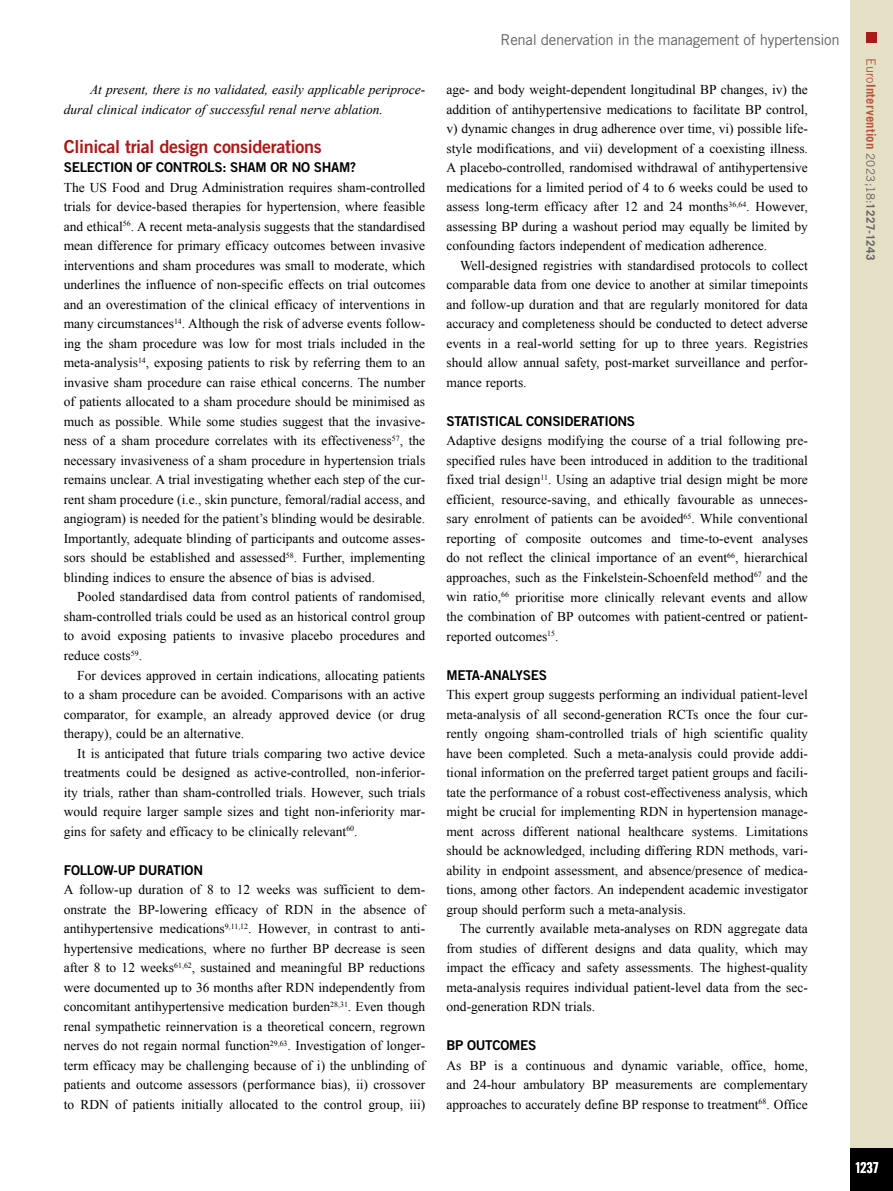
<style>
.page{position:relative;width:893px;height:1191px;background:#fff}
.page>*{position:absolute;margin:0;border:0;box-sizing:border-box;transform-origin:0 0}
.t1{font:18px "Trade Gothic LT Std Bd 2";letter-spacing:-.02em;color:#a91b18}
.t2{font:15px "Trade Gothic LT Std";letter-spacing:-.02em;color:#646363}
.t3{font:15px "Trade Gothic LT Std Bd Cn 20";color:#fff}
.t4{font:13.5px/19.5px "Times New Roman";color:#000;text-align:justify}
.t5{font:italic 13.5px/19.5px "Times New Roman";color:#000}
.t6{font:13.5px "Trade Gothic LT Std Bd 2";letter-spacing:-.02em;color:#000}
.t7{font:700 12.75px "Trade Gothic LT Std";letter-spacing:.015em;color:#bc533d}
.s1{font-weight:400}
.s2{font-weight:400;font-size:11.7px;color:#646363}
.s3{font-size:11.7px;color:#646363}
</style>
<div class="page">
<div style="left:850px;top:0;width:43px;height:1191px;background:#e4e0c5"></div>
<div style="left:850px;top:1148px;width:43px;height:43px;background:#000"></div>
<div style="left:866px;top:32px;width:11px;height:10px;background:#a91b18"></div>
<p class="t5" style="left:64px;top:80px;width:363px;text-indent:26px">At present, there is no validated, easily applicable periproce&shy;dural clinical indicator of successful renal nerve ablation.</p>
<h1 class="t1" style="left:64px;top:135px;width:259px">Clinical trial design considerations</h1>
<p class="t6" style="left:64px;top:159px;width:294px">SELECTION OF CONTROLS: SHAM OR NO SHAM?</p>
<p class="t4" style="left:64px;top:177px;width:363px">The US Food and Drug Administration requires sham-controlled trials for device-based therapies for hypertension, where feasible and ethical<sup>56</sup>. A recent meta-analysis suggests that the standardised mean difference for primary efficacy outcomes between invasive interventions and sham procedures was small to moderate, which underlines the influence of non-specific effects on trial outcomes and an overestimation of the clinical efficacy of interventions in many circumstances<sup>14</sup>. Although the risk of adverse events follow&shy;ing the sham procedure was low for most trials included in the meta-analysis<sup>14</sup>, exposing patients to risk by referring them to an invasive sham procedure can raise ethical concerns. The number of patients allocated to a sham procedure should be minimised as much as possible. While some studies suggest that the invasive&shy;ness of a sham procedure correlates with its effectiveness<sup>57</sup>, the necessary invasiveness of a sham procedure in hypertension trials remains unclear. A trial investigating whether each step of the cur&shy;rent sham procedure (i.e., skin puncture, femoral/radial access, and angiogram) is needed for the patient’s blinding would be desirable.<br>Importantly, adequate blinding of participants and outcome asses&shy;sors should be established and assessed<sup>58</sup>. Further, implementing blinding indices to ensure the absence of bias is advised.</p>
<p class="t4" style="left:64px;top:587px;width:363px;text-indent:14px">Pooled standardised data from control patients of randomised, sham-controlled trials could be used as an historical control group to avoid exposing patients to invasive placebo procedures and reduce costs<sup>59</sup>.</p>
<p class="t4" style="left:64px;top:665px;width:363px;text-indent:14px">For devices approved in certain indications, allocating patients to a sham procedure can be avoided. Comparisons with an active comparator, for example, an already approved device (or drug therapy), could be an alternative.</p>
<p class="t4" style="left:64px;top:743px;width:363px;text-indent:14px">It is anticipated that future trials comparing two active device treatments could be designed as active-controlled, non-inferior&shy;ity trials, rather than sham-controlled trials. However, such trials would require larger sample sizes and tight non-inferiority mar&shy;gins for safety and efficacy to be clinically relevant<sup>60</sup>.</p>
<p class="t6" style="left:64px;top:861px;width:141px">FOLLOW-UP DURATION</p>
<p class="t4" style="left:64px;top:879px;width:363px">A follow-up duration of 8 to 12 weeks was sufficient to dem&shy;onstrate the BP-lowering efficacy of RDN in the absence of antihypertensive medications<sup>9,11,12</sup>. However, in contrast to anti&shy;hypertensive medications, where no further BP decrease is seen after 8 to 12 weeks<sup>61,62</sup>, sustained and meaningful BP reductions were documented up to 36 months after RDN independently from concomitant antihypertensive medication burden<sup>28,31</sup>. Even though renal sympathetic reinnervation is a theoretical concern, regrown nerves do not regain normal function<sup>29,63</sup>. Investigation of longer&shy;term efficacy may be challenging because of i) the unblinding of patients and outcome assessors (performance bias), ii) crossover to RDN of patients initially allocated to the control group, iii)</p>
<p class="t2" style="left:501px;top:30px;width:341px">Renal denervation in the management of hypertension</p>
<p class="t4" style="left:446px;top:80px;width:363px">age- and body weight-dependent longitudinal BP changes, iv) the addition of antihypertensive medications to facilitate BP control, v) dynamic changes in drug adherence over time, vi) possible life&shy;style modifications, and vii) development of a coexisting illness.<br>A placebo-controlled, randomised withdrawal of antihypertensive medications for a limited period of 4 to 6 weeks could be used to assess long-term efficacy after 12 and 24 months<sup>36,64</sup>. However, assessing BP during a washout period may equally be limited by confounding factors independent of medication adherence.</p>
<p class="t4" style="left:446px;top:255px;width:363px;text-indent:14px">Well-designed registries with standardised protocols to collect comparable data from one device to another at similar timepoints and follow-up duration and that are regularly monitored for data accuracy and completeness should be conducted to detect adverse events in a real-world setting for up to three years. Registries should allow annual safety, post-market surveillance and perfor&shy;mance reports.</p>
<p class="t6" style="left:446px;top:413px;width:190px">STATISTICAL CONSIDERATIONS</p>
<p class="t4" style="left:446px;top:431px;width:363px">Adaptive designs modifying the course of a trial following pre&shy;specified rules have been introduced in addition to the traditional fixed trial design<sup>11</sup>. Using an adaptive trial design might be more efficient, resource-saving, and ethically favourable as unneces&shy;sary enrolment of patients can be avoided<sup>65</sup>. While conventional reporting of composite outcomes and time-to-event analyses do not reflect the clinical importance of an event<sup>66</sup>, hierarchical approaches, such as the Finkelstein-Schoenfeld method<sup>67</sup> and the win ratio,<sup>66</sup> prioritise more clinically relevant events and allow the combination of BP outcomes with patient-centred or patient&shy;reported outcomes<sup>15</sup>.</p>
<p class="t6" style="left:446px;top:666px;width:102px">META-ANALYSES</p>
<p class="t4" style="left:446px;top:684px;width:363px">This expert group suggests performing an individual patient-level meta-analysis of all second-generation RCTs once the four cur&shy;rently ongoing sham-controlled trials of high scientific quality have been completed. Such a meta-analysis could provide addi&shy;tional information on the preferred target patient groups and facili&shy;tate the performance of a robust cost-effectiveness analysis, which might be crucial for implementing RDN in hypertension manage&shy;ment across different national healthcare systems. Limitations should be acknowledged, including differing RDN methods, vari&shy;ability in endpoint assessment, and absence/presence of medica&shy;tions, among other factors. An independent academic investigator group should perform such a meta-analysis.</p>
<p class="t4" style="left:446px;top:918px;width:363px;text-indent:14px">The currently available meta-analyses on RDN aggregate data from studies of different designs and data quality, which may impact the efficacy and safety assessments. The highest-quality meta-analysis requires individual patient-level data from the sec&shy;ond-generation RDN trials.</p>
<p class="t6" style="left:446px;top:1036px;width:91px">BP OUTCOMES</p>
<p class="t4" style="left:446px;top:1055px;width:363px">As BP is a continuous and dynamic variable, office, home, and 24-hour ambulatory BP measurements are complementary approaches to accurately define BP response to treatment<sup>68</sup>. Office</p>
<p class="t7" style="left:879px;top:58px;width:204px;rotate:90deg"><span class="s1">Euro</span>Intervention <span class="s2">2023;18:</span><span class="s3">1227-1243</span></p>
<p class="t3" style="left:855px;top:1158px;width:26px">1237</p>
</div>
